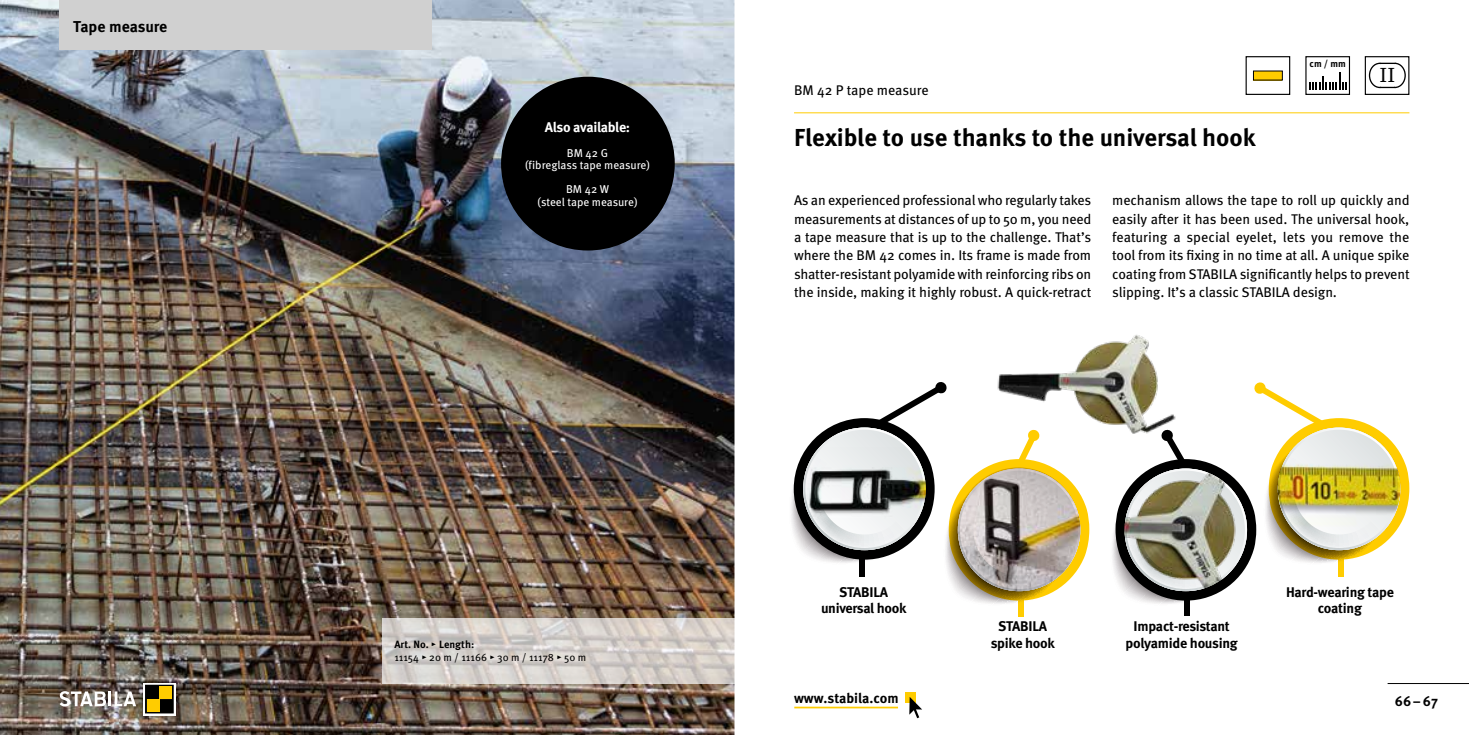
<style>
.page{position:relative;width:1469px;height:735px;background:#fff}
.page>*{position:absolute;margin:0;border:0;box-sizing:border-box;transform-origin:0 0}
.t1{font:700 24.5px "Meta Pro";letter-spacing:-.005em;color:#000}
.t2{font:700 15.75px "Meta Pro";letter-spacing:-.01em;color:#000}
.t3{font:14px/18.4px "Meta Pro";letter-spacing:-.01em;color:#000;text-align:justify}
.t4{font:700 14px/16.8px "Meta Pro";letter-spacing:-.02em;color:#000;text-align:center}
.t5{font:700 14px "Meta Pro";letter-spacing:-.025em;color:#fff}
.t6{font:11.38px/12.2px "Meta Pro";letter-spacing:-.005em;color:#fff;text-align:center}
.t7{font:10.5px "Meta Pro";color:#000}
.t8{font:700 10.5px "Meta Pro";color:#000}
.t9{font:700 9.62px "Meta Pro";color:#000}
</style>
<div class="page">
<hr style="left:1387px;top:682px;width:81px;height:1px;background:#000">
<div style="left:905px;top:691px;width:10px;height:11px;background:#fc0"></div>
<svg style="left:909px;top:696px;width:13px;height:21px"></svg>
<hr style="left:794px;top:706px;width:104px;height:2px;background:#fc0">
<img style="left:0;top:0;width:734px;height:734px">
<hr style="left:794px;top:112px;width:615px;height:1px;background:#fc0">
<div style="left:1017px;top:484px;width:6px;height:132px;background:#fc0"></div>
<div style="left:1183px;top:506px;width:6px;height:110px;background:#000"></div>
<svg style="left:791px;top:382px;width:298px;height:225px"></svg>
<svg style="left:1112px;top:382px;width:297px;height:225px"></svg>
<img style="left:990px;top:335px;width:196px;height:112px">
<img style="left:1277px;top:426px;width:123px;height:123px;border-radius:62px">
<img style="left:956px;top:467px;width:124px;height:124px;border-radius:62px">
<img style="left:803px;top:447px;width:123px;height:93px">
<img style="left:1123px;top:467px;width:125px;height:125px;border-radius:62px">
<svg style="left:382px;top:617px;width:352px;height:66px;background:#d3cdc8"></svg>
<svg style="left:1305px;top:56px;width:44px;height:39px"></svg>
<div style="left:501px;top:77px;width:173px;height:173px;background:#000;border-radius:50%"></div>
<svg style="left:1245px;top:56px;width:45px;height:39px"></svg>
<div style="left:1253px;top:71px;width:29px;height:9px;background:#fc0"></div>
<div style="left:60px;top:0;width:372px;height:50px;background:#d0d0d0"></div>
<hr style="left:108px;top:691px;width:3px;height:14px;background:#fff">
<svg style="left:115px;top:691px;width:21px;height:14px"></svg>
<svg style="left:60px;top:690px;width:46px;height:16px"></svg>
<svg style="left:143px;top:682px;width:33px;height:33px"></svg>
<svg style="left:145px;top:684px;width:29px;height:29px"></svg>
<div style="left:159px;top:686px;width:13px;height:12px;background:#fc0"></div>
<div style="left:147px;top:698px;width:12px;height:13px;background:#fc0"></div>
<svg style="left:1364px;top:56px;width:45px;height:39px"></svg>
<p class="t2" style="left:73px;top:14px;width:96px">Tape measure</p>
<p class="t5" style="left:545px;top:116px;width:87px">Also available:</p>
<p class="t6" style="left:525px;top:146px;width:126px">BM 42 G<br>(fibreglass tape measure)</p>
<p class="t6" style="left:537px;top:182px;width:101px">BM 42 W<br>(steel tape measure)</p>
<p class="t8" style="left:394px;top:636px;width:81px">Art. No. ▸ Length:</p>
<p class="t7" style="left:394px;top:648px;width:193px">11154 ▸ 20 m / 11166 ▸ 30 m / 11178 ▸ 50 m</p>
<p class="t3" style="left:794px;top:80px;width:136px">BM 42 P tape measure</p>
<h1 class="t1" style="left:794px;top:118px;width:463px">Flexible to use thanks to the universal hook</h1>
<p class="t9" style="left:1309px;top:56px;width:38px">cm / mm</p>
<p class="t3" style="left:794px;top:190px;width:299px">As an experienced professional who regularly takes measurements at distances of up to 50 m, you need a tape measure that is up to the challenge. That’s where the BM 42 comes in. Its frame is made from shatter-resistant polyamide with reinforcing ribs on the inside, making it highly robust. A quick-retract</p>
<p class="t3" style="left:1112px;top:190px;width:299px">mechanism allows the tape to roll up quickly and easily after it has been used. The universal hook, featuring a special eyelet, lets you remove the tool from its fixing in no time at all. A unique spike coating from STABILA significantly helps to prevent slipping. It’s a classic STABILA design.</p>
<p class="t4" style="left:821px;top:582px;width:87px">STABILA universal hook</p>
<p class="t4" style="left:990px;top:616px;width:66px">STABILA spike hook</p>
<p class="t4" style="left:1125px;top:616px;width:114px">Impact-resistant polyamide housing</p>
<p class="t4" style="left:1285px;top:582px;width:109px">Hard-wearing tape coating</p>
<p class="t4" style="left:794px;top:688px;width:106px">www.stabila.com</p>
<p class="t4" style="left:1394px;top:691px;width:45px">66–67</p>
</div>
